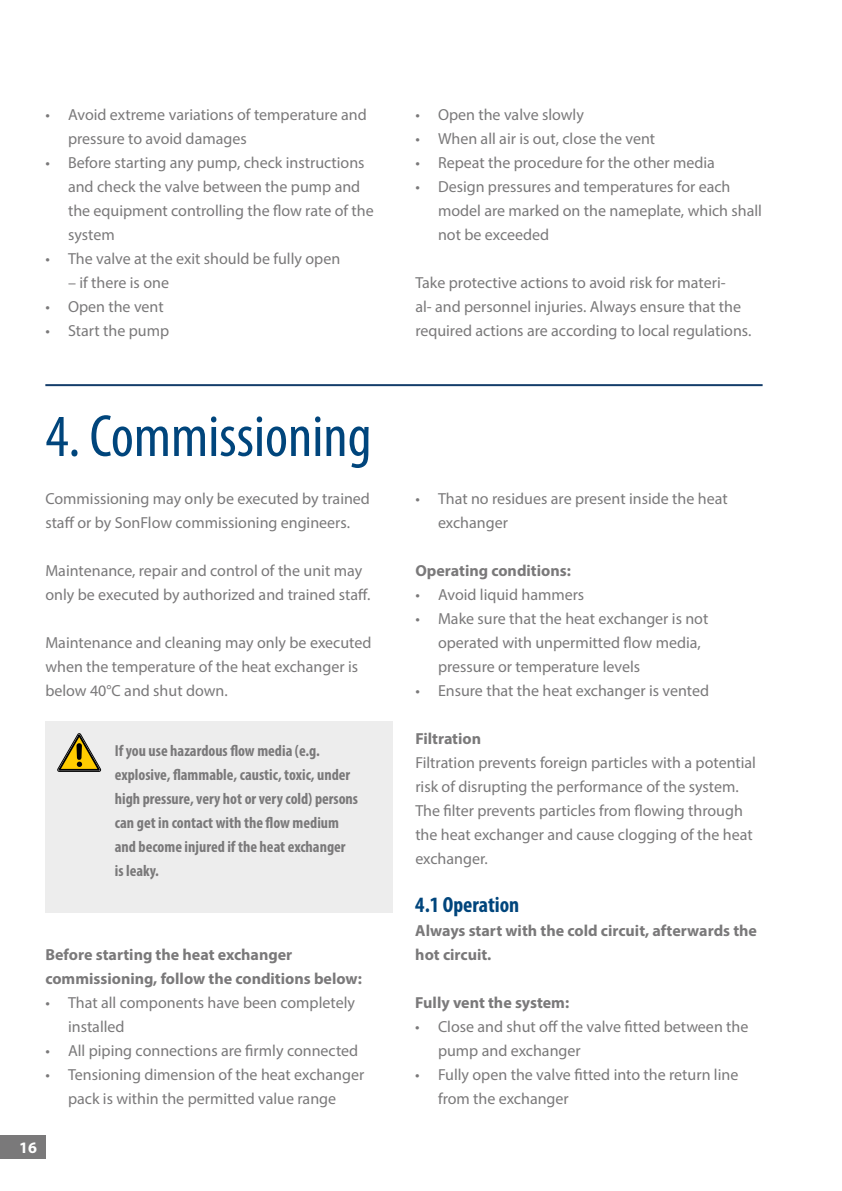
<style>
.page{position:relative;width:842px;height:1191px;background:#fff}
.page>*{position:absolute;margin:0;border:0;box-sizing:border-box;transform-origin:0 0}
.t1{font:condensed 60px "Myriad Pro";color:#00457c}
.t2{font:700 condensed 22px "Myriad Pro";color:#00457c}
.t3{font:16px/24px "Myriad Pro";color:#7a797a}
.t4{font:700 condensed 16px/24px "Myriad Pro";color:#7a797a}
.t5{font:700 16px/24px "Myriad Pro";color:#7a797a}
.t6{font:700 16px "Myriad Pro";color:#fff}
</style>
<div class="page">
<div style="left:0;top:1135px;width:45px;height:24px;background:#7a797a"></div>
<hr style="left:45px;top:384px;width:718px;height:2px;background:#143d6a">
<div style="left:45px;top:721px;width:348px;height:191px;background:#ededed"></div>
<svg style="left:57px;top:733px;width:45px;height:39px"></svg>
<p class="t3" style="left:68px;top:102px;width:300px;text-indent:-23px">• Avoid extreme variations of temperature and pressure to avoid damages</p>
<p class="t3" style="left:68px;top:150px;width:307px;text-indent:-23px">• Before starting any pump, check instructions and check the valve between the pump and the equipment controlling the flow rate of the system</p>
<p class="t3" style="left:45px;top:246px;width:296px">• The valve at the exit should be fully open</p>
<p class="t3" style="left:68px;top:270px;width:103px">– if there is one</p>
<p class="t3" style="left:45px;top:294px;width:120px">• Open the vent</p>
<p class="t3" style="left:45px;top:318px;width:125px">• Start the pump</p>
<h1 class="t1" style="left:45px;top:400px;width:328px">4. Commissioning</h1>
<p class="t3" style="left:45px;top:486px;width:326px">Commissioning may only be executed by trained staff or by SonFlow commissioning engineers.</p>
<p class="t3" style="left:45px;top:558px;width:326px">Maintenance, repair and control of the unit may only be executed by authorized and trained staff.</p>
<p class="t3" style="left:45px;top:630px;width:328px">Maintenance and cleaning may only be executed when the temperature of the heat exchanger is below 40°C and shut down.</p>
<p class="t4" style="left:115px;top:738px;width:245px">If you use hazardous flow media (e.g. explosive, flammable, caustic, toxic, under high pressure, very hot or very cold) persons can get in contact with the flow medium and become injured if the heat exchanger is leaky.</p>
<p class="t5" style="left:45px;top:942px;width:318px">Before starting the heat exchanger commissioning, follow the conditions below:</p>
<p class="t3" style="left:68px;top:990px;width:288px;text-indent:-23px">• That all components have been completely installed</p>
<p class="t3" style="left:45px;top:1038px;width:314px">• All piping connections are firmly connected</p>
<p class="t3" style="left:45px;top:1062px;width:320px;text-align:center">• Tensioning dimension of the heat exchanger pack is within the permitted value range</p>
<p class="t6" style="left:19px;top:1137px;width:19px">16</p>
<p class="t3" style="left:415px;top:102px;width:170px">• Open the valve slowly</p>
<p class="t3" style="left:415px;top:126px;width:241px">• When all air is out, close the vent</p>
<p class="t3" style="left:415px;top:150px;width:301px">• Repeat the procedure for the other media</p>
<p class="t3" style="left:438px;top:174px;width:325px;text-indent:-23px">• Design pressures and temperatures for each model are marked on the nameplate, which shall not be exceeded</p>
<p class="t3" style="left:415px;top:270px;width:337px">Take protective actions to avoid risk for materi-<br>al- and personnel injuries. Always ensure that the required actions are according to local regulations.</p>
<p class="t3" style="left:438px;top:486px;width:291px;text-indent:-23px">• That no residues are present inside the heat exchanger</p>
<p class="t5" style="left:415px;top:558px;width:157px">Operating conditions:</p>
<p class="t3" style="left:415px;top:582px;width:170px">• Avoid liquid hammers</p>
<p class="t3" style="left:438px;top:606px;width:272px;text-indent:-23px">• Make sure that the heat exchanger is not operated with unpermitted flow media, pressure or temperature levels</p>
<p class="t3" style="left:415px;top:678px;width:295px">• Ensure that the heat exchanger is vented</p>
<p class="t5" style="left:415px;top:726px;width:67px">Filtration</p>
<p class="t3" style="left:415px;top:750px;width:342px">Filtration prevents foreign particles with a potential risk of disrupting the performance of the system.<br>The filter prevents particles from flowing through the heat exchanger and cause clogging of the heat exchanger.</p>
<h2 class="t2" style="left:415px;top:891px;width:105px">4.1 Operation</h2>
<p class="t5" style="left:415px;top:918px;width:343px">Always start with the cold circuit, afterwards the hot circuit.</p>
<p class="t5" style="left:415px;top:990px;width:155px">Fully vent the system:</p>
<p class="t3" style="left:438px;top:1014px;width:312px;text-indent:-23px">• Close and shut off the valve fitted between the pump and exchanger</p>
<p class="t3" style="left:438px;top:1062px;width:302px;text-indent:-23px">• Fully open the valve fitted into the return line from the exchanger</p>
</div>
